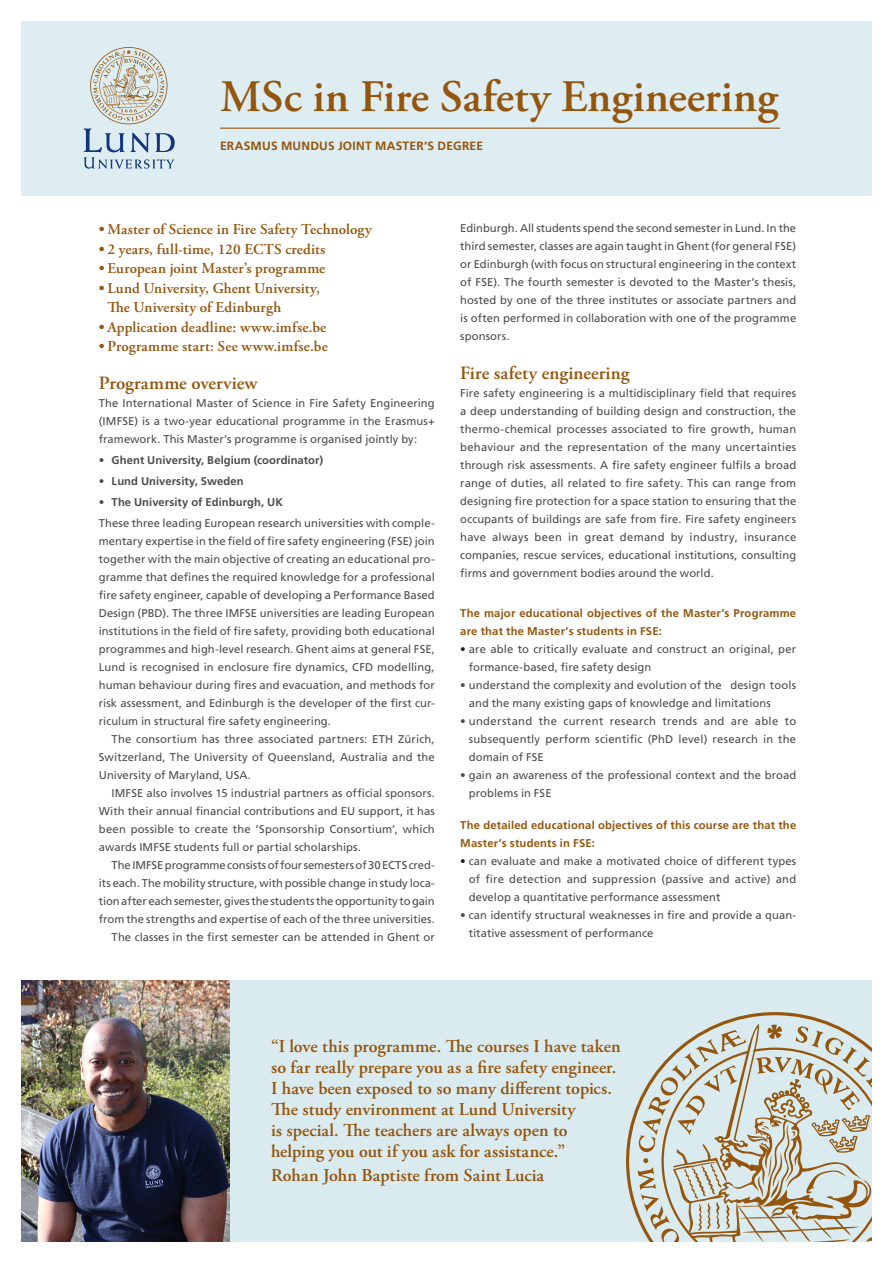
<style>
.page{position:relative;width:893px;height:1263px;background:#fff}
.page>*{position:absolute;margin:0;border:0;box-sizing:border-box;transform-origin:0 0}
.Headline___Programme{font:600 45px "Adobe Garamond Pro";color:#94550c}
.SubHEADLINE{font:600 18.75px "Adobe Garamond Pro";letter-spacing:.005em;color:#94550c}
.quote{font:600 18px/21px "Adobe Garamond Pro";color:#94550c}
.t1{font:600 15px/19.5px "Adobe Garamond Pro";letter-spacing:.01em;color:#94550c}
.Chapter{font:700 12px "Frutiger LT Std";letter-spacing:.02em;color:#94550c}
.kurser_bodycopy{font:11.25px/18px "Frutiger LT Std";letter-spacing:.005em;color:#4b4c4d;text-align:justify}
.xkurser_bodycopy{font:11.25px/18px "Frutiger LT Std";letter-spacing:.005em;color:#4b4c4d}
.xkurser_bodycopy-2{font:700 11.25px/18px "Frutiger LT Std";letter-spacing:.015em;color:#94550c}
.t2{font:700 11.25px "Frutiger LT Std";letter-spacing:.005em;color:#4b4c4d}
.s1{color:#231f20}
</style>
<div class="page">
<div style="left:21px;top:980px;width:851px;height:262px;background:#daebf0"></div>
<div style="left:21px;top:21px;width:851px;height:175px;background:#ddedf1"></div>
<svg style="left:84px;top:47px;width:91px;height:122px"></svg>
<hr style="left:220px;top:128px;width:560px;height:1px;background:#94550c">
<img style="left:21px;top:980px;width:209px;height:262px">
<svg style="left:626px;top:1012px;width:203px;height:208px"></svg>
<svg style="left:638px;top:1022px;width:234px;height:220px"></svg>
<p class="Headline___Programme" style="left:220px;top:71px;width:559px">MSc in Fire Safety Engineering</p>
<p class="Chapter" style="left:220px;top:139px;width:265px">ERASMUS MUNDUS JOINT MASTER’S DEGREE</p>
<p class="t1" style="left:99px;top:220px;width:274px">• Master of Science in Fire Safety Technology</p>
<p class="t1" style="left:99px;top:239px;width:228px">• 2 years, full-time, 120 ECTS credits</p>
<p class="t1" style="left:99px;top:259px;width:228px">• European joint Master’s programme</p>
<p class="t1" style="left:107px;top:278px;width:214px;text-indent:-9px">• Lund University, Ghent University,<br>The University of Edinburgh</p>
<p class="t1" style="left:99px;top:317px;width:229px">• Application deadline: www.imfse.be</p>
<p class="t1" style="left:99px;top:337px;width:230px">• Programme start: See www.imfse.be</p>
<p class="SubHEADLINE" style="left:99px;top:372px;width:160px">Programme overview</p>
<p class="kurser_bodycopy" style="left:99px;top:394px;width:337px">The International Master of Science in Fire Safety Engineering (IMFSE) is a two-year educational programme in the Erasmus+ framework. This Master’s programme is organised jointly by:</p>
<p class="t2" style="left:99px;top:453px;width:226px">• Ghent University, Belgium (coordinator)</p>
<p class="t2" style="left:99px;top:474px;width:146px">• Lund University, Sweden</p>
<p class="t2" style="left:99px;top:495px;width:185px">• The University of Edinburgh, UK</p>
<p class="kurser_bodycopy" style="left:99px;top:514px;width:337px">These three leading European research universities with comple&shy;mentary expertise in the field of fire safety engineering (FSE) join together with the main objective of creating an educational pro&shy;gramme that defines the required knowledge for a professional fire safety engineer, capable of developing a Performance Based Design (PBD). The three IMFSE universities are leading European institutions in the field of fire safety, providing both educational programmes and high-level research. Ghent aims at general FSE, Lund is recognised in enclosure fire dynamics, CFD modelling, human behaviour during fires and evacuation, and methods for risk assessment, and Edinburgh is the developer of the first cur&shy;riculum in structural fire safety engineering.</p>
<p class="kurser_bodycopy" style="left:99px;top:730px;width:337px;text-indent:13px">The consortium has three associated partners: ETH Zürich, Switzerland, The University of Queensland, Australia and the University of Maryland, USA.</p>
<p class="kurser_bodycopy" style="left:99px;top:784px;width:337px;text-indent:13px">IMFSE also involves 15 industrial partners as official sponsors.<br>With their annual financial contributions and EU support, it has been possible to create the ‘Sponsorship Consortium’, which awards IMFSE students full or partial scholarships.</p>
<p class="kurser_bodycopy" style="left:99px;top:856px;width:337px;text-align:right">The IMFSE programme consists of four semesters of 30 ECTS cred&shy;its each. The mobility structure, with possible change in study loca&shy;tion after each semester, gives the students the opportunity to gain from the strengths and expertise of each of the three universities.<br>The classes in the first semester can be attended in Ghent or</p>
<p class="kurser_bodycopy" style="left:460px;top:219px;width:337px">Edinburgh. All students spend the second semester in Lund. In the third semester, classes are again taught in Ghent (for general FSE) or Edinburgh (with focus on structural engineering in the context of FSE). The fourth semester is devoted to the Master’s thesis, hosted by one of the three institutes or associate partners and is often performed in collaboration with one of the programme sponsors.</p>
<p class="SubHEADLINE" style="left:460px;top:362px;width:171px">Fire safety engineering</p>
<p class="kurser_bodycopy" style="left:460px;top:384px;width:337px">Fire safety engineering is a multidisciplinary field that requires a deep understanding of building design and construction, the thermo-chemical processes associated to fire growth, human behaviour and the representation of the many uncertainties through risk assessments. A fire safety engineer fulfils a broad range of duties, all related to fire safety. This can range from designing fire protection for a space station to ensuring that the occupants of buildings are safe from fire. Fire safety engineers have always been in great demand by industry, insurance companies, rescue services, educational institutions, consulting firms and government bodies around the world.</p>
<p class="xkurser_bodycopy-2" style="left:460px;top:604px;width:337px">The major educational objectives of the Master’s Programme are that the Master’s students in FSE:</p>
<p class="xkurser_bodycopy" style="left:469px;top:640px;width:329px;text-indent:-9px"><span class="s1">•</span> are able to critically evaluate and construct an original, per formance-based, fire safety design</p>
<p class="xkurser_bodycopy" style="left:469px;top:676px;width:329px;text-indent:-9px">• understand the complexity and evolution of the design tools and the many existing gaps of knowledge and limitations</p>
<p class="xkurser_bodycopy" style="left:469px;top:712px;width:329px;text-align:justify;text-indent:-9px">• understand the current research trends and are able to subsequently perform scientific (PhD level) research in the domain of FSE</p>
<p class="xkurser_bodycopy" style="left:469px;top:766px;width:329px;text-indent:-9px">• gain an awareness of the professional context and the broad problems in FSE</p>
<p class="xkurser_bodycopy-2" style="left:460px;top:816px;width:337px">The detailed educational objectives of this course are that the<br>Master’s students in FSE:</p>
<p class="xkurser_bodycopy" style="left:469px;top:852px;width:329px;text-align:justify;text-indent:-9px"><span class="s1">•</span> can evaluate and make a motivated choice of different types of fire detection and suppression (passive and active) and develop a quantitative performance assessment</p>
<p class="xkurser_bodycopy" style="left:469px;top:906px;width:329px;text-indent:-9px">• can identify structural weaknesses in fire and provide a quan&shy;titative assessment of performance</p>
<p class="quote" style="left:271px;top:1036px;width:351px">“I love this programme. The courses I have taken</p>
<p class="quote" style="left:271px;top:1057px;width:347px">so far really prepare you as a fire safety engineer.<br>I have been exposed to so many different topics.</p>
<p class="quote" style="left:271px;top:1099px;width:306px">The study environment at Lund University</p>
<p class="quote" style="left:271px;top:1120px;width:298px">is special. The teachers are always open to</p>
<p class="quote" style="left:271px;top:1141px;width:296px">helping you out if you ask for assistance.”</p>
<p class="quote" style="left:271px;top:1165px;width:275px">Rohan John Baptiste from Saint Lucia</p>
</div>
